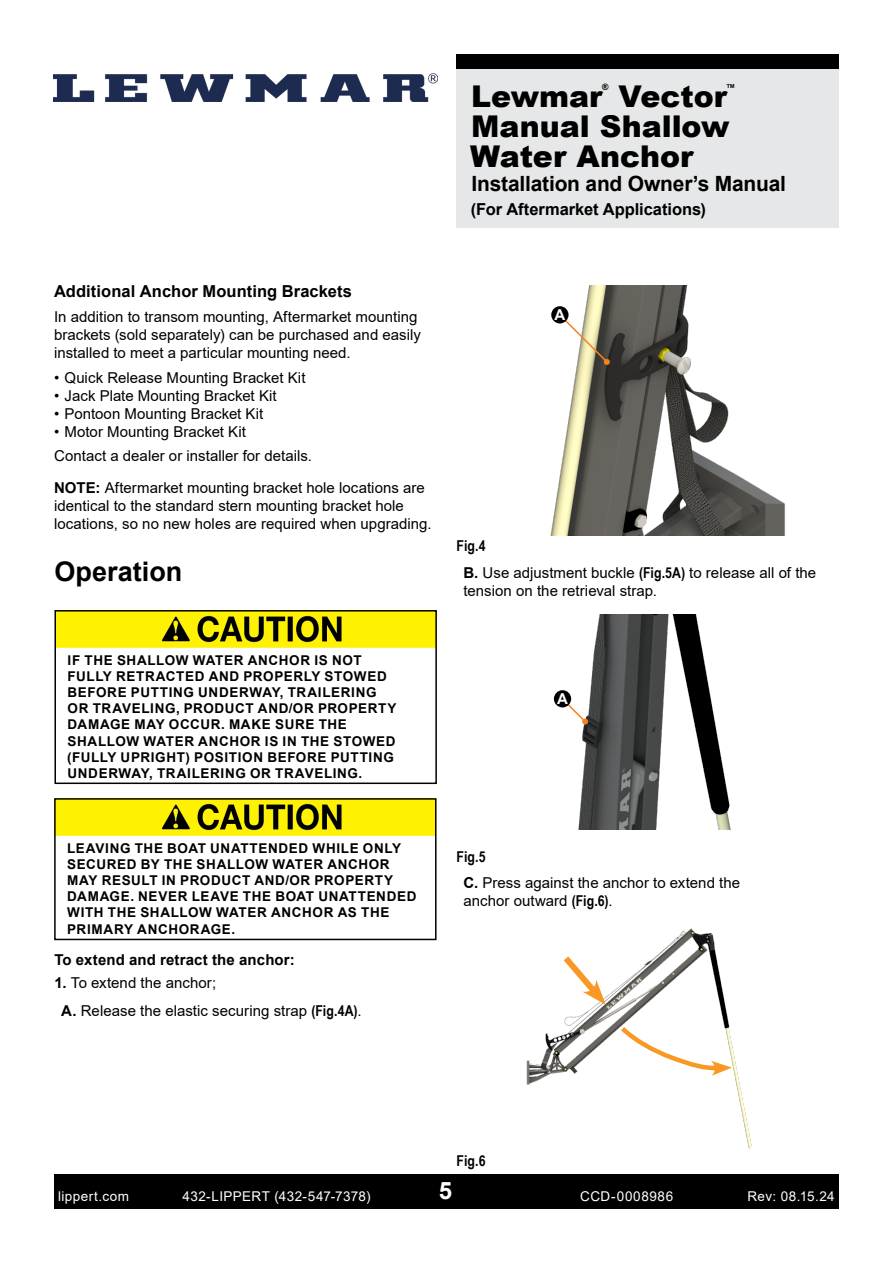
<style>
.page{position:relative;width:893px;height:1263px;background:#fff}
.page>*{position:absolute;margin:0;border:0;box-sizing:border-box;transform-origin:0 0}
.t1{font:900 30px/30px "Arial";color:#000}
.t2{font:700 27px "Arial";color:#000}
.t3{font:700 24px "Arial";color:#fff}
.t4{font:700 21px "Arial";letter-spacing:-.01em;color:#000}
.t5{font:700 16.5px "Arial";color:#000}
.t6{font:15px/18px "Arial";letter-spacing:.005em;color:#000}
.t7{font:700 15px "Arial";letter-spacing:.01em;color:#000}
.t8{font:700 15px "Arial Narrow";color:#000}
.t9{font:700 15px "Arial";color:#fff}
.t10{font:700 13.5px/16.2px "Arial";letter-spacing:.045em;color:#000}
.t11{font:13.5px "Arial";letter-spacing:.035em;color:#fff}
.t12{font:700 9.6px "Arial";color:#000}
.t13{font:900 8.7px "Arial";color:#000}
.s1{font-weight:700}
.s2{font-family:"Arial Narrow";font-weight:700}
</style>
<div class="page">
<div style="left:54px;top:1174px;width:785px;height:35px;background:#000"></div>
<img style="left:53px;top:73px;width:384px;height:28px">
<div style="left:457px;top:54px;width:382px;height:173px;background:#e6e7e8"></div>
<div style="left:457px;top:54px;width:382px;height:14px;background:#000"></div>
<img style="left:57px;top:613px;width:377px;height:34px">
<div style="left:54px;top:610px;width:383px;height:174px;border:2px solid #000"></div>
<img style="left:57px;top:801px;width:377px;height:34px">
<div style="left:54px;top:798px;width:383px;height:142px;border:2px solid #000"></div>
<img style="left:550px;top:285px;width:235px;height:251px">
<svg style="left:558px;top:313px;width:52px;height:52px"></svg>
<div style="left:551px;top:306px;width:17px;height:17px;background:#000;border-radius:50%"></div>
<img style="left:553px;top:615px;width:178px;height:214px">
<svg style="left:561px;top:697px;width:27px;height:28px"></svg>
<div style="left:554px;top:690px;width:17px;height:17px;background:#000;border-radius:50%"></div>
<img style="left:526px;top:928px;width:226px;height:221px">
<svg style="left:557px;top:950px;width:49px;height:55px"></svg>
<svg style="left:616px;top:1022px;width:116px;height:54px"></svg>
<p class="t5" style="left:54px;top:280px;width:300px">Additional Anchor Mounting Brackets</p>
<p class="t6" style="left:54px;top:307px;width:368px">In addition to transom mounting, Aftermarket mounting brackets (sold separately) can be purchased and easily installed to meet a particular mounting need.</p>
<p class="t6" style="left:54px;top:368px;width:253px">• Quick Release Mounting Bracket Kit</p>
<p class="t6" style="left:54px;top:386px;width:224px">• Jack Plate Mounting Bracket Kit</p>
<p class="t6" style="left:54px;top:404px;width:211px">• Pontoon Mounting Bracket Kit</p>
<p class="t6" style="left:54px;top:419px;width:260px;line-height:24.8px">• Motor Mounting Bracket Kit<br>Contact a dealer or installer for details.</p>
<p class="t6" style="left:54px;top:478px;width:379px"><span class="s1">NOTE:</span> Aftermarket mounting bracket hole locations are identical to the standard stern mounting bracket hole locations, so no new holes are required when upgrading.</p>
<h2 class="t2" style="left:55px;top:552px;width:129px">Operation</h2>
<p class="t10" style="left:67px;top:652px;width:331px">IF THE SHALLOW WATER ANCHOR IS NOT FULLY RETRACTED AND PROPERLY STOWED BEFORE PUTTING UNDERWAY, TRAILERING OR TRAVELING, PRODUCT AND/OR PROPERTY DAMAGE MAY OCCUR. MAKE SURE THE SHALLOW WATER ANCHOR IS IN THE STOWED (FULLY UPRIGHT) POSITION BEFORE PUTTING UNDERWAY, TRAILERING OR TRAVELING.</p>
<p class="t10" style="left:67px;top:840px;width:351px">LEAVING THE BOAT UNATTENDED WHILE ONLY SECURED BY THE SHALLOW WATER ANCHOR MAY RESULT IN PRODUCT AND/OR PROPERTY DAMAGE. NEVER LEAVE THE BOAT UNATTENDED WITH THE SHALLOW WATER ANCHOR AS THE PRIMARY ANCHORAGE.</p>
<p class="t7" style="left:55px;top:949px;width:242px">To extend and retract the anchor:</p>
<p class="t6" style="left:61px;top:969px;width:302px;line-height:27.5px;text-indent:-7px"><span class="s1">1.</span> To extend the anchor;<br><span class="s1">A.</span> Release the elastic securing strap <span class="s2">(Fig.4A)</span>.</p>
<h1 class="t1" style="left:471px;top:81px;width:133px">Lewmar</h1>
<p class="t13" style="left:602px;top:81px;width:8px">®</p>
<h1 class="t1" style="left:619px;top:81px;width:110px">Vector</h1>
<p class="t12" style="left:726px;top:81px;width:11px">™</p>
<h1 class="t1" style="left:470px;top:111px;width:261px">Manual Shallow<br>Water Anchor</h1>
<h3 class="t4" style="left:471px;top:169px;width:316px">Installation and Owner’s Manual</h3>
<p class="t5" style="left:471px;top:198px;width:236px">(For Aftermarket Applications)</p>
<p class="t9" style="left:554px;top:304px;width:12px">A</p>
<p class="t8" style="left:457px;top:535px;width:31px">Fig.4</p>
<p class="t6" style="left:463px;top:563px;width:354px"><span class="s1">B.</span> Use adjustment buckle <span class="s2">(Fig.5A)</span> to release all of the tension on the retrieval strap.</p>
<p class="t9" style="left:557px;top:688px;width:12px">A</p>
<p class="t8" style="left:457px;top:845px;width:31px">Fig.5</p>
<p class="t6" style="left:463px;top:873px;width:278px"><span class="s1">C.</span> Press against the anchor to extend the anchor outward <span class="s2">(Fig.6)</span>.</p>
<p class="t8" style="left:457px;top:1149px;width:30px">Fig.6</p>
<p class="t11" style="left:58px;top:1186px;width:72px">lippert.com</p>
<p class="t11" style="left:183px;top:1186px;width:189px">432-LIPPERT (432-547-7378)</p>
<h3 class="t3" style="left:439px;top:1173px;width:15px">5</h3>
<p class="t11" style="left:748px;top:1186px;width:89px">Rev: 08.15.24</p>
<p class="t11" style="left:580px;top:1187px;width:95px">CCD-0008986</p>
</div>
